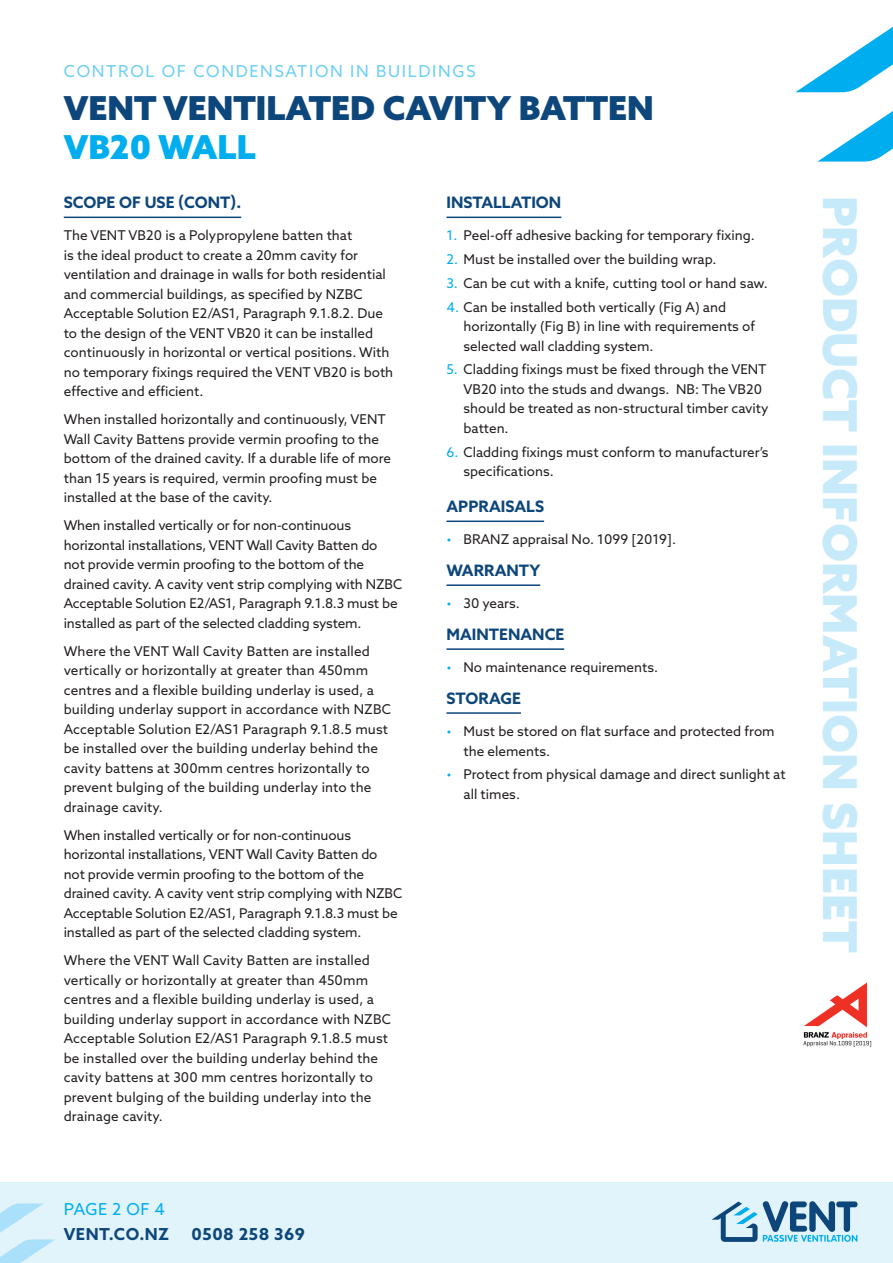
<style>
.page{position:relative;width:893px;height:1263px;background:#fff}
.page>*{position:absolute;margin:0;border:0;box-sizing:border-box;transform-origin:0 0}
.t1{font:900 46.8px "Azo Sans";color:#c6eafa}
.t2{font:900 33px "Azo Sans";color:#0d467b}
.t3{font:900 33px "Azo Sans";color:#00aeef}
.t4{font:16.5px "Azo Sans";letter-spacing:.1em;color:#6bcff6}
.t5{font:700 16.5px "Azo Sans";letter-spacing:.03em;color:#0d467b}
.Body_Copy{font:16.5px "Azo Sans";letter-spacing:.02em;color:#00aeef}
.Sub_heading_with_rul{font:700 15.75px "Azo Sans";color:#0d467b}
.Body_Copy-2{font:13.5px/19.5px "Azo Sans";color:#231f20}
.Bullets{font:13.5px/19.5px "Azo Sans";color:#231f20}
.s1{color:#00aeef}
</style>
<div class="page">
<svg style="left:795px;top:26px;width:98px;height:136px"></svg>
<img style="left:803px;top:982px;width:69px;height:65px">
<div style="left:0;top:1182px;width:893px;height:81px;background:#e1f4fc"></div>
<svg style="left:0;top:1203px;width:55px;height:60px"></svg>
<svg style="left:711px;top:1201px;width:146px;height:41px"></svg>
<hr style="left:64px;top:217px;width:177px;height:1px;background:#0d467b">
<hr style="left:446px;top:217px;width:115px;height:1px;background:#0d467b">
<hr style="left:446px;top:520px;width:98px;height:2px;background:#0d467b">
<hr style="left:446px;top:584px;width:94px;height:2px;background:#0d467b">
<hr style="left:446px;top:648px;width:118px;height:2px;background:#0d467b">
<hr style="left:446px;top:712px;width:75px;height:2px;background:#0d467b">
<p class="t4" style="left:64px;top:60px;width:413px">CONTROL OF CONDENSATION IN BUILDINGS</p>
<p class="t2" style="left:64px;top:86px;width:592px">VENT VENTILATED CAVITY BATTEN</p>
<p class="t3" style="left:64px;top:125px;width:193px">VB20 WALL</p>
<p class="Sub_heading_with_rul" style="left:64px;top:192px;width:179px">SCOPE OF USE (CONT).</p>
<p class="Body_Copy-2" style="left:64px;top:226px;width:331px">The VENT VB20 is a Polypropylene batten that<br>is the ideal product to create a 20mm cavity for ventilation and drainage in walls for both residential and commercial buildings, as specified by NZBC Acceptable Solution E2/AS1, Paragraph 9.1.8.2. Due to the design of the VENT VB20 it can be installed continuously in horizontal or vertical positions. With no temporary fixings required the VENT VB20 is both effective and efficient.</p>
<p class="Body_Copy-2" style="left:64px;top:410px;width:329px">When installed horizontally and continuously, VENT Wall Cavity Battens provide vermin proofing to the bottom of the drained cavity. If a durable life of more than 15 years is required, vermin proofing must be installed at the base of the cavity.</p>
<p class="Body_Copy-2" style="left:64px;top:516px;width:340px">When installed vertically or for non-continuous horizontal installations, VENT Wall Cavity Batten do<br>not provide vermin proofing to the bottom of the drained cavity. A cavity vent strip complying with NZBC Acceptable Solution E2/AS1, Paragraph 9.1.8.3 must be installed as part of the selected cladding system.</p>
<p class="Body_Copy-2" style="left:64px;top:641px;width:329px">Where the VENT Wall Cavity Batten are installed vertically or horizontally at greater than 450mm centres and a flexible building underlay is used, a building underlay support in accordance with NZBC Acceptable Solution E2/AS1 Paragraph 9.1.8.5 must be installed over the building underlay behind the cavity battens at 300mm centres horizontally to prevent bulging of the building underlay into the drainage cavity.</p>
<p class="Body_Copy-2" style="left:64px;top:825px;width:340px">When installed vertically or for non-continuous horizontal installations, VENT Wall Cavity Batten do<br>not provide vermin proofing to the bottom of the drained cavity. A cavity vent strip complying with NZBC Acceptable Solution E2/AS1, Paragraph 9.1.8.3 must be installed as part of the selected cladding system.</p>
<p class="Body_Copy-2" style="left:64px;top:951px;width:329px">Where the VENT Wall Cavity Batten are installed vertically or horizontally at greater than 450mm centres and a flexible building underlay is used, a building underlay support in accordance with NZBC Acceptable Solution E2/AS1 Paragraph 9.1.8.5 must be installed over the building underlay behind the cavity battens at 300 mm centres horizontally to prevent bulging of the building underlay into the drainage cavity.</p>
<p class="Body_Copy" style="left:64px;top:1198px;width:103px">PAGE 2 OF 4</p>
<p class="t5" style="left:64px;top:1223px;width:107px">VENT.CO.NZ</p>
<p class="t5" style="left:192px;top:1223px;width:115px">0508 258 369</p>
<p class="Sub_heading_with_rul" style="left:446px;top:192px;width:116px">INSTALLATION</p>
<p class="Bullets" style="left:446px;top:226px;width:310px"><span class="s1">1.</span> Peel-off adhesive backing for temporary fixing.</p>
<p class="Bullets" style="left:446px;top:249px;width:271px"><span class="s1">2.</span> Must be installed over the building wrap.</p>
<p class="Bullets" style="left:446px;top:273px;width:323px"><span class="s1">3.</span> Can be cut with a knife, cutting tool or hand saw.</p>
<p class="Bullets" style="left:463px;top:297px;width:293px;text-indent:-17px"><span class="s1">4.</span> Can be installed both vertically (Fig A) and horizontally (Fig B) in line with requirements of selected wall cladding system.</p>
<p class="Bullets" style="left:463px;top:360px;width:307px;text-indent:-17px"><span class="s1">5.</span> Cladding fixings must be fixed through the VENT VB20 into the studs and dwangs. NB: The VB20 should be treated as non-structural timber cavity batten.</p>
<p class="Bullets" style="left:463px;top:442px;width:306px;text-indent:-17px"><span class="s1">6.</span> Cladding fixings must conform to manufacturer’s specifications.</p>
<p class="Sub_heading_with_rul" style="left:446px;top:496px;width:99px">APPRAISALS</p>
<p class="Bullets" style="left:446px;top:529px;width:231px"><span class="s1">•</span> BRANZ appraisal No. 1099 [2019].</p>
<p class="Sub_heading_with_rul" style="left:446px;top:560px;width:95px">WARRANTY</p>
<p class="Bullets" style="left:446px;top:593px;width:75px"><span class="s1">•</span> 30 years.</p>
<p class="Sub_heading_with_rul" style="left:446px;top:624px;width:119px">MAINTENANCE</p>
<p class="Bullets" style="left:446px;top:657px;width:213px"><span class="s1">•</span> No maintenance requirements.</p>
<p class="Sub_heading_with_rul" style="left:446px;top:688px;width:76px">STORAGE</p>
<p class="Bullets" style="left:463px;top:721px;width:313px;text-indent:-17px"><span class="s1">•</span> Must be stored on flat surface and protected from the elements.</p>
<p class="Bullets" style="left:463px;top:764px;width:324px;text-indent:-17px"><span class="s1">•</span> Protect from physical damage and direct sunlight at all times.</p>
<h1 class="t1" style="left:871px;top:196px;width:758px;rotate:90deg">PRODUCT INFORMATION SHEET</h1>
</div>
